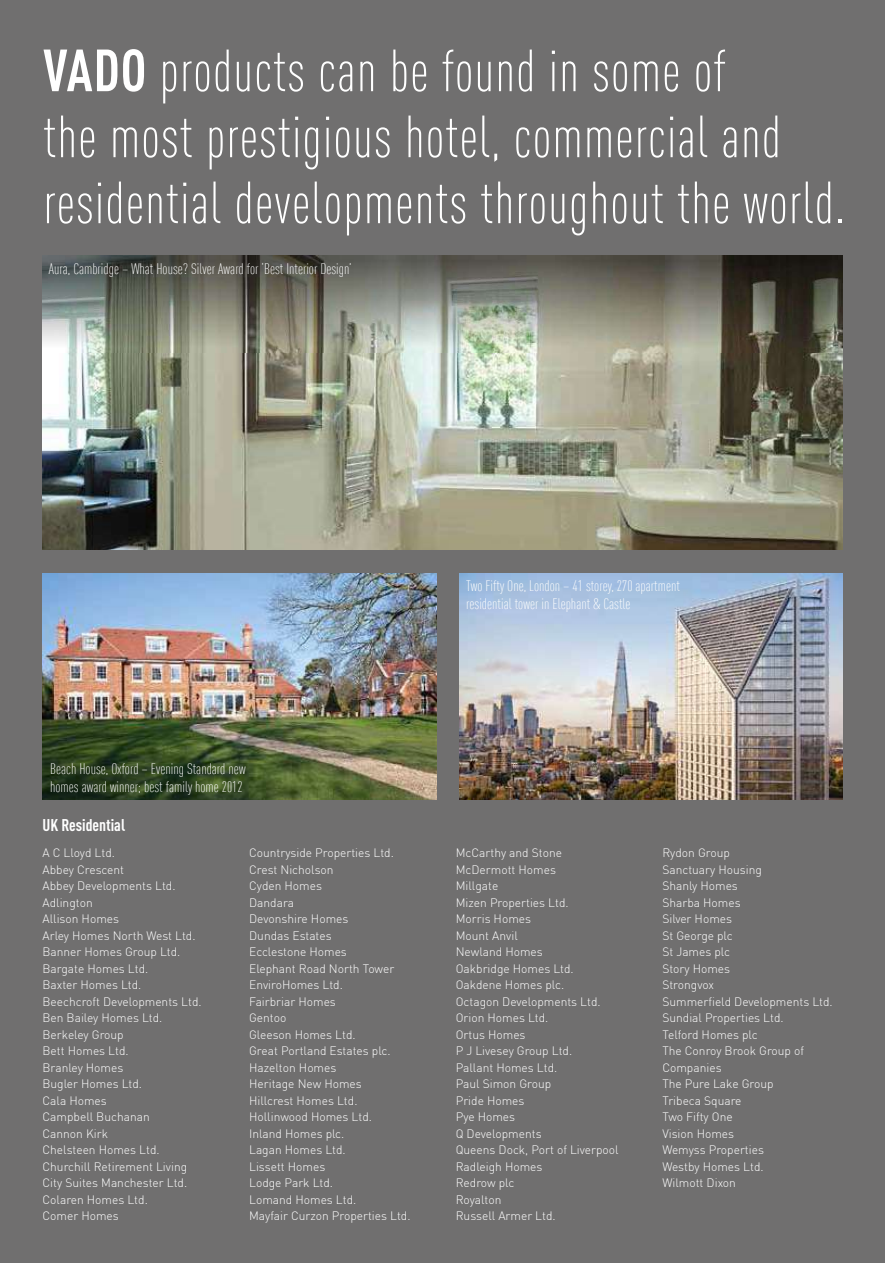
<style>
.page{position:relative;width:885px;height:1263px;background:#fff}
.page>*{position:absolute;margin:0;border:0;box-sizing:border-box;transform-origin:0 0}
.t1{font:300 condensed 58.5px/66px "DIN Offc";letter-spacing:.02em;color:#fff;scale:.94 1}
.t2{font:700 16.8px "DIN Cond";color:#fff}
.t3{font:300 condensed 15px/18px "DIN Offc";color:#fff}
.t4{font:300 12px/16.5px "DIN";color:#fff}
.s1{font-family:"DIN Cond";font-weight:700;font-stretch:normal}
</style>
<div class="page">
<div style="left:0;top:0;width:884px;height:1263px;background:#706f6f"></div>
<img style="left:43px;top:353px;width:799px;height:197px">
<img style="left:459px;top:573px;width:383px;height:226px">
<img style="left:43px;top:255px;width:799px;height:98px">
<img style="left:43px;top:573px;width:393px;height:226px">
<h1 class="t1" style="left:43px;top:38px;width:854px"><span class="s1">VADO</span> products can be found in some of<br>the most prestigious hotel, commercial and residential developments throughout the world.</h1>
<p class="t3" style="left:49px;top:260px;width:304px">Aura, Cambridge – What House? Silver Award for ‘Best Interior Design’</p>
<p class="t3" style="left:50px;top:760px;width:197px">Beach House, Oxford – Evening Standard new homes award winner; best family home 2012</p>
<h2 class="t2" style="left:43px;top:815px;width:84px">UK Residential</h2>
<p class="t3" style="left:466px;top:576px;width:215px">Two Fifty One, London – 41 storey, 270 apartment residential tower in Elephant &amp; Castle</p>
<p class="t4" style="left:43px;top:844px;width:161px">A C Lloyd Ltd.<br>Abbey Crescent<br>Abbey Developments Ltd.<br>Adlington<br>Allison Homes<br>Arley Homes North West Ltd.<br>Banner Homes Group Ltd.<br>Bargate Homes Ltd.<br>Baxter Homes Ltd.<br>Beechcroft Developments Ltd.<br>Ben Bailey Homes Ltd.<br>Berkeley Group<br>Bett Homes Ltd.<br>Branley Homes<br>Bugler Homes Ltd.<br>Cala Homes<br>Campbell Buchanan<br>Cannon Kirk<br>Chelsteen Homes Ltd.<br>Churchill Retirement Living<br>City Suites Manchester Ltd.<br>Colaren Homes Ltd.<br>Comer Homes</p>
<p class="t4" style="left:249px;top:844px;width:163px">Countryside Properties Ltd.<br>Crest Nicholson<br>Cyden Homes<br>Dandara<br>Devonshire Homes<br>Dundas Estates<br>Ecclestone Homes<br>Elephant Road North Tower<br>EnviroHomes Ltd.<br>Fairbriar Homes<br>Gentoo<br>Gleeson Homes Ltd.<br>Great Portland Estates plc.<br>Hazelton Homes<br>Heritage New Homes<br>Hillcrest Homes Ltd.<br>Hollinwood Homes Ltd.<br>Inland Homes plc.<br>Lagan Homes Ltd.<br>Lissett Homes<br>Lodge Park Ltd.<br>Lomand Homes Ltd.<br>Mayfair Curzon Properties Ltd.</p>
<p class="t4" style="left:455px;top:844px;width:164px">McCarthy and Stone<br>McDermott Homes<br>Millgate<br>Mizen Properties Ltd.<br>Morris Homes<br>Mount Anvil<br>Newland Homes<br>Oakbridge Homes Ltd.<br>Oakdene Homes plc.<br>Octagon Developments Ltd.<br>Orion Homes Ltd.<br>Ortus Homes<br>P J Livesey Group Ltd.<br>Pallant Homes Ltd.<br>Paul Simon Group<br>Pride Homes<br>Pye Homes<br>Q Developments<br>Queens Dock, Port of Liverpool<br>Radleigh Homes<br>Redrow plc<br>Royalton<br>Russell Armer Ltd.</p>
<p class="t4" style="left:662px;top:844px;width:172px">Rydon Group<br>Sanctuary Housing<br>Shanly Homes<br>Sharba Homes<br>Silver Homes<br>St George plc<br>St James plc<br>Story Homes<br>Strongvox<br>Summerfield Developments Ltd.<br>Sundial Properties Ltd.<br>Telford Homes plc<br>The Conroy Brook Group of<br>Companies<br>The Pure Lake Group<br>Tribeca Square<br>Two Fifty One<br>Vision Homes<br>Wemyss Properties<br>Westby Homes Ltd.<br>Wilmott Dixon</p>
</div>
